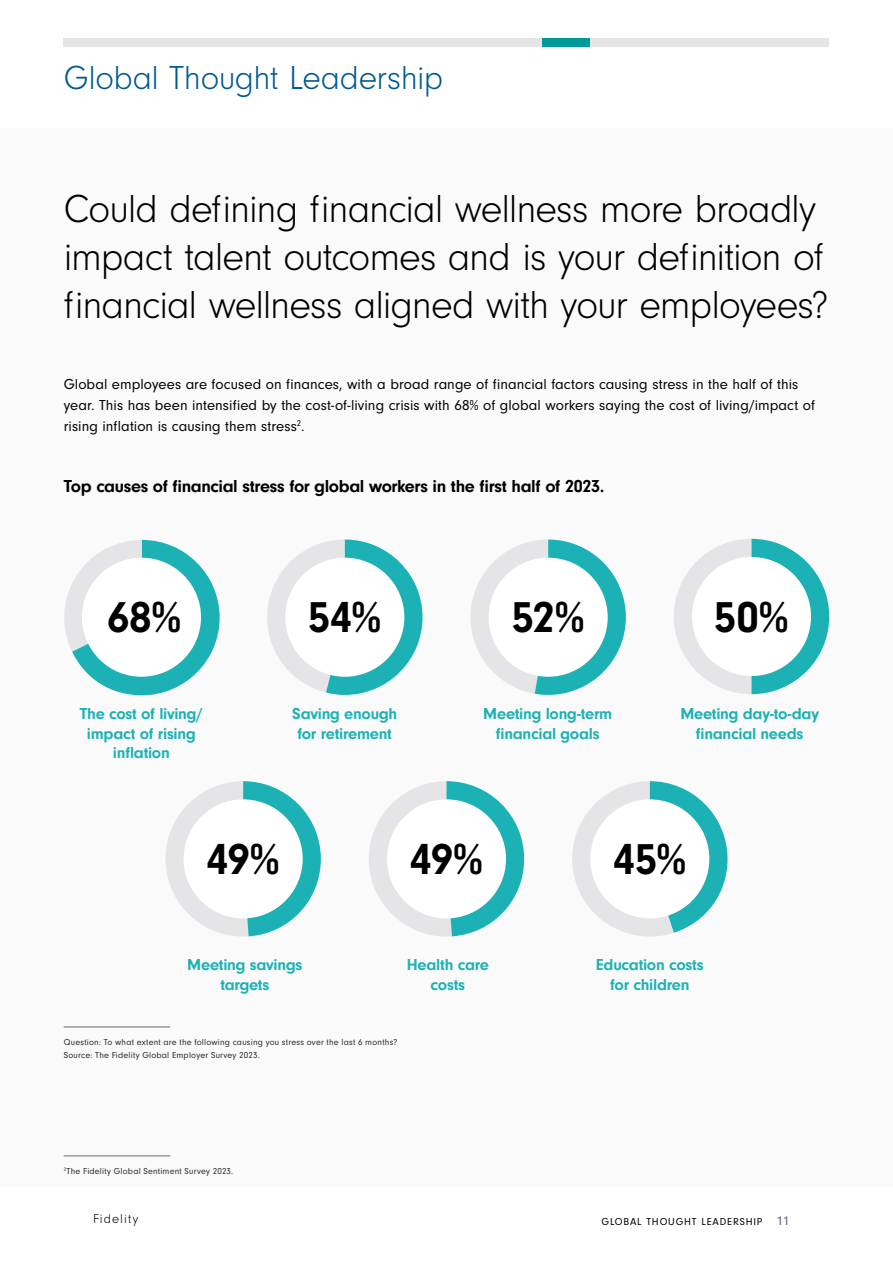
<style>
.page{position:relative;width:893px;height:1263px;background:#fff}
.page>*{position:absolute;margin:0;border:0;box-sizing:border-box;transform-origin:0 0}
.t1{font:700 45px "Neuzeit Gro";letter-spacing:-.015em;color:#000}
.t2{font:300 40.5px/48px "Neuzeit Gro";letter-spacing:-.025em;color:#000}
.t3{font:300 34.5px "Neuzeit Gro";letter-spacing:-.01em;color:#00598f}
.t4{font:700 18px "Neuzeit Gro";letter-spacing:-.02em;color:#000}
.t5{font:700 16.5px/19.8px "Neuzeit Gro";letter-spacing:-.02em;color:#1cb2b5;text-align:center}
.t6{font:15px/21px "Neuzeit Gro";letter-spacing:.005em;color:#000}
.t7{font:300 13.2px "Neuzeit Gro";letter-spacing:.08em;color:#000}
.t8{font:10.5px "Neuzeit Gro";letter-spacing:.08em;color:#000}
.t9{font:9px/13.2px "Neuzeit Gro";letter-spacing:.02em;color:#29292d}
.s1{font-size:13.2px;color:#555c6e}
</style>
<div class="page">
<div style="left:0;top:128px;width:893px;height:1058px;background:#fbfafa"></div>
<div style="left:64px;top:38px;width:765px;height:8px;background:#e5e5e7"></div>
<svg style="left:64px;top:540px;width:156px;height:155px"></svg>
<hr style="left:64px;top:1027px;width:106px;height:1px;background:#6c6a68">
<hr style="left:64px;top:1155px;width:106px;height:1px;background:#6c6a68">
<div style="left:542px;top:38px;width:48px;height:8px;background:#00999b"></div>
<svg style="left:572px;top:781px;width:155px;height:156px"></svg>
<div style="left:590px;top:799px;width:119px;height:119px;background:#fff;border-radius:50%"></div>
<svg style="left:165px;top:781px;width:156px;height:156px"></svg>
<div style="left:184px;top:799px;width:119px;height:119px;background:#fff;border-radius:50%"></div>
<svg style="left:369px;top:781px;width:155px;height:156px"></svg>
<div style="left:387px;top:799px;width:119px;height:119px;background:#fff;border-radius:50%"></div>
<svg style="left:674px;top:539px;width:155px;height:155px"></svg>
<div style="left:692px;top:557px;width:119px;height:119px;background:#fff;border-radius:50%"></div>
<svg style="left:470px;top:539px;width:156px;height:156px"></svg>
<div style="left:489px;top:558px;width:119px;height:119px;background:#fff;border-radius:50%"></div>
<svg style="left:267px;top:539px;width:155px;height:156px"></svg>
<div style="left:285px;top:558px;width:119px;height:119px;background:#fff;border-radius:50%"></div>
<div style="left:82px;top:558px;width:119px;height:119px;background:#fff;border-radius:50%"></div>
<h3 class="t3" style="left:64px;top:60px;width:381px">Global Thought Leadership</h3>
<h2 class="t2" style="left:64px;top:186px;width:766px">Could defining financial wellness more broadly impact talent outcomes and is your definition of financial wellness aligned with your employees?</h2>
<p class="t6" style="left:64px;top:374px;width:753px">Global employees are focused on finances, with a broad range of financial factors causing stress in the half of this year. This has been intensified by the cost-of-living crisis with 68% of global workers saying the cost of living/impact of rising inflation is causing them stress<sup>2</sup>.</p>
<p class="t4" style="left:64px;top:476px;width:542px">Top causes of financial stress for global workers in the first half of 2023.</p>
<h1 class="t1" style="left:107px;top:592px;width:76px">68%</h1>
<h1 class="t1" style="left:308px;top:592px;width:75px">54%</h1>
<h1 class="t1" style="left:511px;top:592px;width:75px">52%</h1>
<h1 class="t1" style="left:714px;top:591px;width:77px">50%</h1>
<p class="t5" style="left:80px;top:704px;width:124px">The cost of living/ impact of rising inflation</p>
<p class="t5" style="left:292px;top:704px;width:106px">Saving enough for retirement</p>
<p class="t5" style="left:483px;top:704px;width:131px">Meeting long-term financial goals</p>
<p class="t5" style="left:680px;top:704px;width:140px">Meeting day-to-day financial needs</p>
<h1 class="t1" style="left:206px;top:834px;width:75px">49%</h1>
<h1 class="t1" style="left:410px;top:834px;width:75px">49%</h1>
<h1 class="t1" style="left:613px;top:834px;width:75px">45%</h1>
<p class="t5" style="left:187px;top:955px;width:117px">Meeting savings targets</p>
<p class="t5" style="left:407px;top:955px;width:84px">Health care costs</p>
<p class="t9" style="left:64px;top:1035px;width:335px">Question: To what extent are the following causing you stress over the last 6 months?<br>Source: The Fidelity Global Employer Survey 2023.</p>
<p class="t9" style="left:64px;top:1164px;width:171px"><sup>2</sup>The Fidelity Global Sentiment Survey 2023.</p>
<p class="t5" style="left:596px;top:955px;width:109px">Education costs for children</p>
<p class="t7" style="left:93px;top:1212px;width:47px">Fidelity</p>
<p class="t8" style="left:601px;top:1215px;width:190px">GLOBAL THOUGHT LEADERSHIP <span class="s1">11</span></p>
</div>
